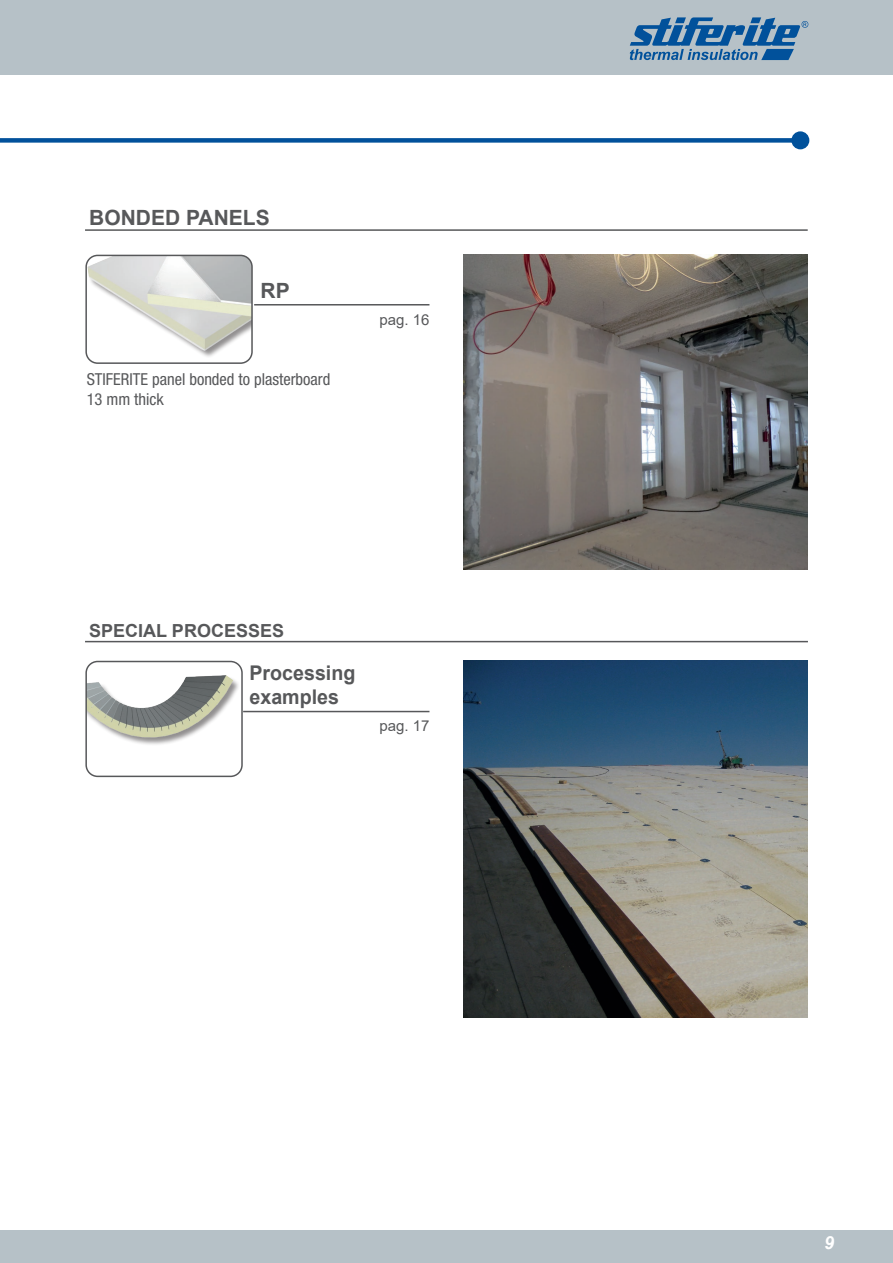
<style>
.page{position:relative;width:893px;height:1263px;background:#fff}
.page>*{position:absolute;margin:0;border:0;box-sizing:border-box;transform-origin:0 0}
.t1{font:700 21px "Arial";color:#57585a}
.t2{font:700 20.25px/24.3px "Arial";color:#57585a}
.t3{font:700 18px "Arial";color:#57585a}
.t4{font:italic 700 18px "Arial";color:#fff}
.t5{font:condensed 16.5px/19.8px "Helvetica Neue LT Pro";color:#57585a}
.t6{font:15px "Arial";color:#57585a}
</style>
<div class="page">
<div style="left:0;top:1230px;width:893px;height:33px;background:#b6c1c7"></div>
<div style="left:0;top:0;width:893px;height:75px;background:#b6c1c7"></div>
<svg style="left:630px;top:17px;width:178px;height:43px"></svg>
<img style="left:88px;top:255px;width:162px;height:106px">
<div style="left:85px;top:255px;width:168px;height:109px;border:2px solid #57585a;border-radius:11px"></div>
<hr style="left:254px;top:304px;width:175px;height:1px;background:#57585a">
<hr style="left:85px;top:229px;width:723px;height:2px;background:#57585a">
<hr style="left:85px;top:641px;width:723px;height:1px;background:#57585a">
<img style="left:88px;top:661px;width:152px;height:113px">
<div style="left:85px;top:661px;width:158px;height:116px;border:2px solid #57585a;border-radius:11px"></div>
<hr style="left:243px;top:711px;width:186px;height:1px;background:#57585a">
<img style="left:463px;top:660px;width:345px;height:357px">
<div style="left:0;top:138px;width:800px;height:5px;background:#01519b"></div>
<div style="left:791px;top:131px;width:18px;height:18px;background:#01519b;border-radius:50%"></div>
<img style="left:463px;top:254px;width:345px;height:315px">
<p class="t1" style="left:89px;top:203px;width:182px">BONDED PANELS</p>
<p class="t1" style="left:261px;top:275px;width:31px">RP</p>
<p class="t5" style="left:87px;top:369px;width:245px">STIFERITE panel bonded to plasterboard<br>13 mm thick</p>
<p class="t6" style="left:379px;top:309px;width:52px">pag. 16</p>
<p class="t3" style="left:89px;top:618px;width:196px">SPECIAL PROCESSES</p>
<p class="t2" style="left:249px;top:661px;width:107px">Processing examples</p>
<p class="t6" style="left:379px;top:716px;width:52px">pag. 17</p>
<p class="t4" style="left:824px;top:1230px;width:12px">9</p>
</div>
